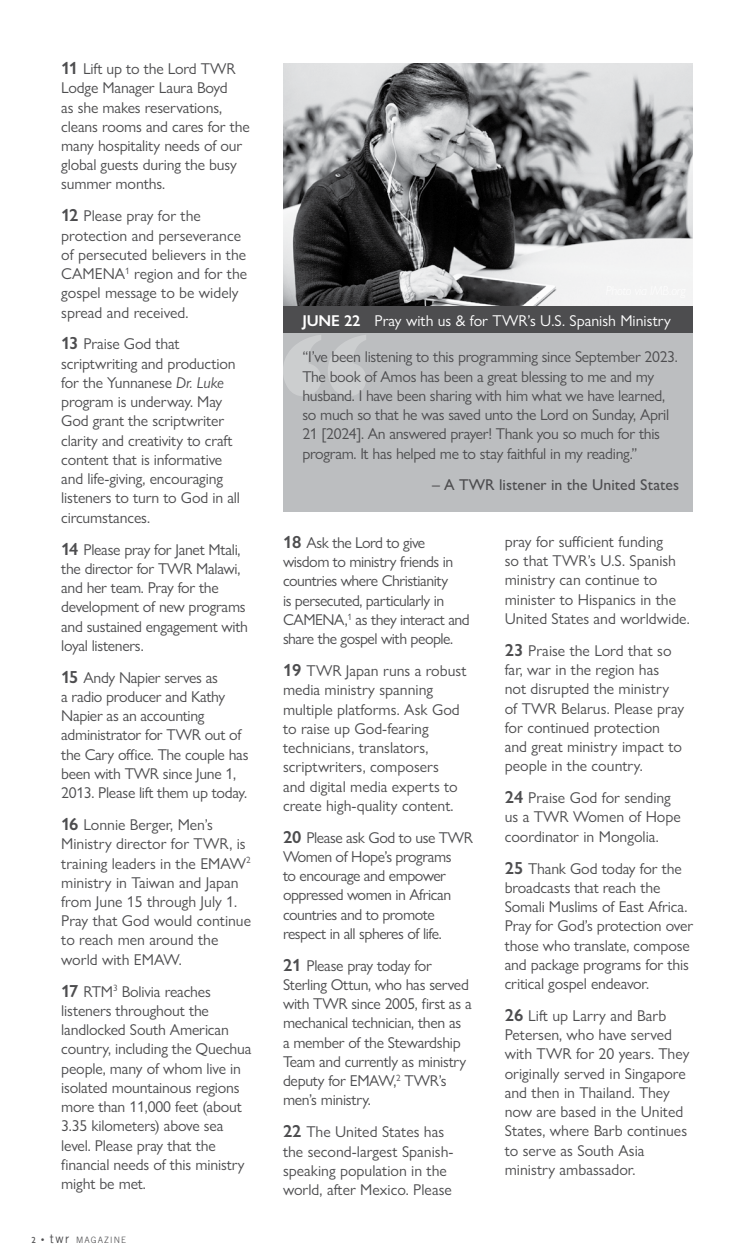
<style>
.page{position:relative;width:756px;height:1260px;background:#fff}
.page>*{position:absolute;margin:0;border:0;box-sizing:border-box;transform-origin:0 0}
.t1{font:15.75px/19.2px "Gill Sans Nova";letter-spacing:-.01em;color:#4d4d4f}
.t2{font:15.75px/19.2px "Gill Sans Nova";letter-spacing:-.03em;color:#4d4d4f}
.t3{font:15.75px "Gill Sans Nova";color:#fff}
.t4{font:500 15.75px "Gill Sans Nova";color:#4d4d4f}
.t5{font:300 8.75px "Trade Gothic LT Std";letter-spacing:.125em;color:#4d4d4f}
.s1{font-weight:600;font-size:17.5px}
.s2{font-style:italic}
.s3{font-family:"Humanist 521 BT";font-weight:400}
.s4{font-weight:400;font-size:12.25px}
.s5{font-weight:600}
</style>
<div class="page">
<div style="left:284px;top:307px;width:409px;height:205px;background:#bcbec0"></div>
<svg style="left:283px;top:335px;width:83px;height:61px"></svg>
<img style="left:284px;top:63px;width:409px;height:244px">
<div style="left:284px;top:307px;width:409px;height:26px;background:#4d4d4f"></div>
<p class="t1" style="left:61px;top:59px;width:190px"><span class="s1">11</span> Lift up to the Lord TWR<br>Lodge Manager Laura Boyd<br>as she makes reservations, cleans rooms and cares for the many hospitality needs of our global guests during the busy summer months.</p>
<p class="t1" style="left:61px;top:206px;width:188px"><span class="s1">12</span> Please pray for the protection and perseverance of persecuted believers in the<br>CAMENA<sup>1</sup> region and for the gospel message to be widely spread and received.</p>
<p class="t1" style="left:61px;top:334px;width:180px"><span class="s1">13</span> Praise God that scriptwriting and production for the Yunnanese <span class="s2">Dr. Luke </span>program is underway. May<br>God grant the scriptwriter clarity and creativity to craft content that is informative and life-giving, encouraging listeners to turn to God in all circumstances.</p>
<p class="t1" style="left:61px;top:539px;width:188px"><span class="s1">14</span> Please pray for Janet Mtali, the director for TWR Malawi, and her team. Pray for the development of new programs and sustained engagement with loyal listeners.</p>
<p class="t1" style="left:61px;top:668px;width:189px"><span class="s1">15</span> Andy Napier serves as<br>a radio producer and Kathy<br>Napier as an accounting administrator for TWR out of the Cary office. The couple has been with TWR since June 1,<br>2013. Please lift them up today.</p>
<p class="t1" style="left:61px;top:815px;width:191px"><span class="s1">16</span> Lonnie Berger, Men’s<br>Ministry director for TWR, is training leaders in the EMAW<sup>2 </sup>ministry in Taiwan and Japan from June 15 through July 1.<br>Pray that God would continue to reach men around the world with EMAW.</p>
<p class="t1" style="left:61px;top:981px;width:192px"><span class="s1">17</span> RTM<sup>3</sup> Bolivia reaches listeners throughout the landlocked South American country, including the Quechua people, many of whom live in isolated mountainous regions more than 11,000 feet (about<br>3.35 kilometers) above sea level. Please pray that the financial needs of this ministry might be met.</p>
<p class="t5" style="left:32px;top:1234px;width:96px"><span class="s3">2 •</span> <span class="s4">twr</span> MAGAZINE</p>
<p class="t3" style="left:302px;top:311px;width:370px"><span class="s5">JUNE 22</span> Pray with us &amp; for TWR’s U.S. Spanish Ministry</p>
<p class="t1" style="left:302px;top:347px;width:377px">“I’ve been listening to this programming since September 2023.<br>The book of Amos has been a great blessing to me and my husband. I have been sharing with him what we have learned, so much so that he was saved unto the Lord on Sunday, April 21 [2024]. An answered prayer! Thank you so much for this program. It has helped me to stay faithful in my reading.”</p>
<p class="t4" style="left:432px;top:475px;width:249px">– A TWR listener in the United States</p>
<p class="t2" style="left:283px;top:533px;width:188px"><span class="s1">18</span> Ask the Lord to give wisdom to ministry friends in countries where Christianity<br>is persecuted, particularly in<br>CAMENA,<sup>1</sup> as they interact and share the gospel with people.</p>
<p class="t1" style="left:283px;top:661px;width:185px"><span class="s1">19</span> TWR Japan runs a robust media ministry spanning multiple platforms. Ask God to raise up God-fearing technicians, translators, scriptwriters, composers<br>and digital media experts to create high-quality content.</p>
<p class="t2" style="left:283px;top:828px;width:191px"><span class="s1">20</span> Please ask God to use TWR<br>Women of Hope’s programs<br>to encourage and empower oppressed women in African countries and to promote respect in all spheres of life.</p>
<p class="t1" style="left:283px;top:956px;width:190px"><span class="s1">21</span> Please pray today for<br>Sterling Ottun, who has served with TWR since 2005, first as a mechanical technician, then as a member of the Stewardship<br>Team and currently as ministry deputy for EMAW,<sup>2</sup> TWR’s men’s ministry.</p>
<p class="t1" style="left:283px;top:1122px;width:172px"><span class="s1">22</span> The United States has the second-largest Spanish&shy;speaking population in the world, after Mexico. Please</p>
<p class="t1" style="left:505px;top:532px;width:186px">pray for sufficient funding<br>so that TWR’s U.S. Spanish ministry can continue to minister to Hispanics in the<br>United States and worldwide.</p>
<p class="t1" style="left:505px;top:641px;width:181px"><span class="s1">23</span> Praise the Lord that so far, war in the region has not disrupted the ministry of TWR Belarus. Please pray for continued protection and great ministry impact to people in the country.</p>
<p class="t1" style="left:505px;top:788px;width:178px"><span class="s1">24</span> Praise God for sending us a TWR Women of Hope coordinator in Mongolia.</p>
<p class="t1" style="left:505px;top:858px;width:190px"><span class="s1">25</span> Thank God today for the broadcasts that reach the<br>Somali Muslims of East Africa.<br>Pray for God’s protection over those who translate, compose and package programs for this critical gospel endeavor.</p>
<p class="t1" style="left:505px;top:1006px;width:186px"><span class="s1">26</span> Lift up Larry and Barb<br>Petersen, who have served with TWR for 20 years. They originally served in Singapore and then in Thailand. They now are based in the United<br>States, where Barb continues to serve as South Asia ministry ambassador.</p>
</div>
